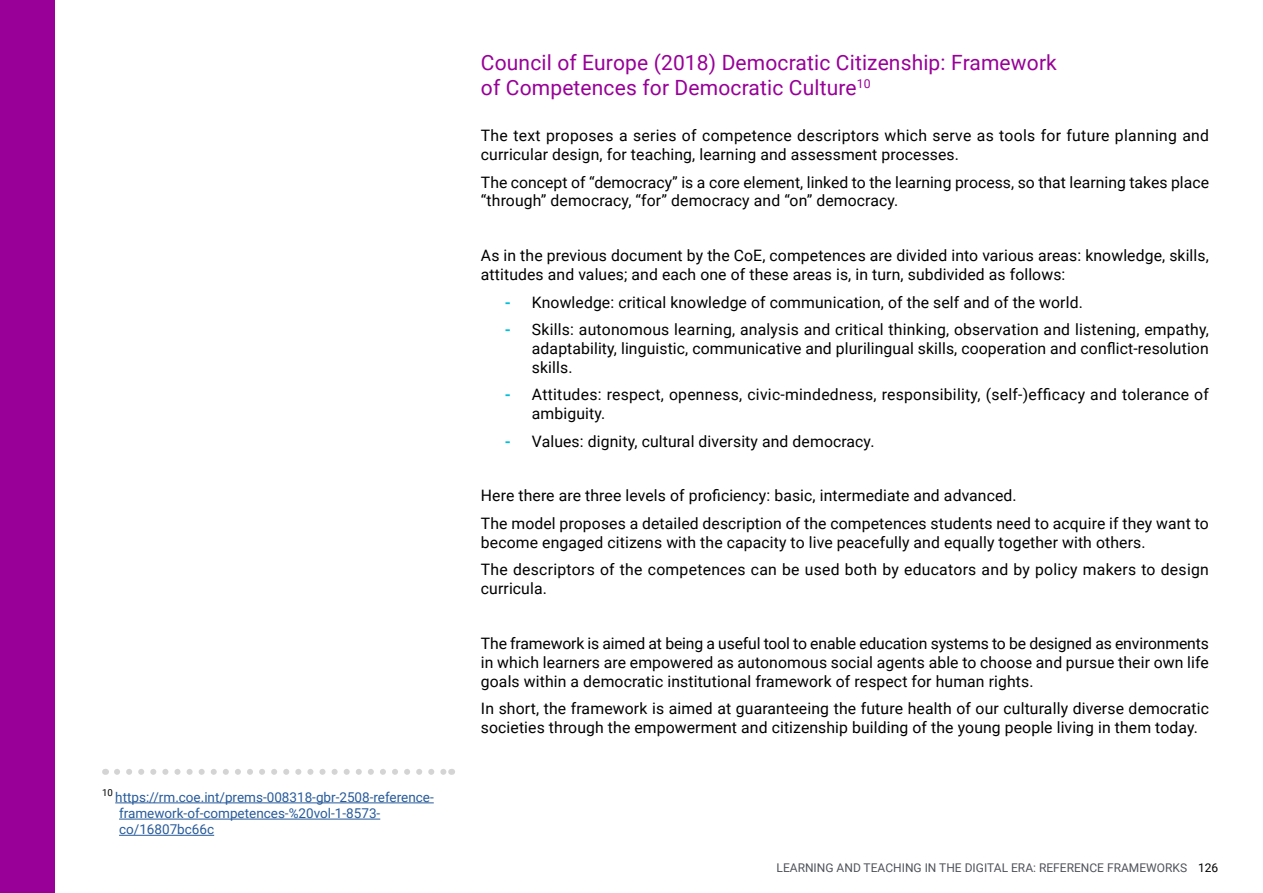
<style>
.page{position:relative;width:1263px;height:893px;background:#fff}
.page>*{position:absolute;margin:0;border:0;box-sizing:border-box;transform-origin:0 0}
.t1{font:21px/25.2px "Roboto";letter-spacing:.005em;color:#980098}
.t2{font:15.75px/18.9px "Roboto";letter-spacing:.005em;color:#000}
.t3{font:13.5px/16.2px "Roboto";color:#275b9b}
.t4{font:12px "Roboto";color:#50535a}
.s1{font-weight:700;color:#00bfd7}
.s2{color:#000}
</style>
<div class="page">
<div style="left:0;top:0;width:54px;height:893px;background:#980098"></div>
<hr style="left:115px;top:802px;width:319px;height:1px;background:#275b9b">
<hr style="left:119px;top:819px;width:261px;height:1px;background:#275b9b">
<hr style="left:119px;top:835px;width:95px;height:1px;background:#275b9b">
<svg style="left:117px;top:769px;width:328px;height:6px"></svg>
<p class="t3" style="left:119px;top:788px;width:316px;text-indent:-17px"><sup>10</sup> https://rm.coe.int/prems-008318-gbr-2508-reference&shy;framework-of-competences-%20vol-1-8573- co/16807bc66c</p>
<h1 class="t1" style="left:481px;top:49px;width:577px">Council of Europe (2018) Democratic Citizenship: Framework of Competences for Democratic Culture<sup>10</sup></h1>
<p class="t2" style="left:481px;top:126px;width:730px">The text proposes a series of competence descriptors which serve as tools for future planning and curricular design, for teaching, learning and assessment processes.</p>
<p class="t2" style="left:481px;top:172px;width:729px">The concept of “democracy” is a core element, linked to the learning process, so that learning takes place “through” democracy, “for” democracy and “on” democracy.</p>
<p class="t2" style="left:481px;top:246px;width:729px">As in the previous document by the CoE, competences are divided into various areas: knowledge, skills, attitudes and values; and each one of these areas is, in turn, subdivided as follows:</p>
<p class="t2" style="left:505px;top:292px;width:579px"><span class="s1">-</span> Knowledge: critical knowledge of communication, of the self and of the world.</p>
<p class="t2" style="left:532px;top:319px;width:678px;text-align:justify;text-indent:-27px"><span class="s1">-</span> Skills: autonomous learning, analysis and critical thinking, observation and listening, empathy, adaptability, linguistic, communicative and plurilingual skills, cooperation and conflict-resolution skills.</p>
<p class="t2" style="left:532px;top:385px;width:678px;text-indent:-27px"><span class="s1">-</span> Attitudes: respect, openness, civic-mindedness, responsibility, (self-)efficacy and tolerance of ambiguity.</p>
<p class="t2" style="left:505px;top:431px;width:371px"><span class="s1">-</span> Values: dignity, cultural diversity and democracy.</p>
<p class="t2" style="left:481px;top:481px;width:729px;line-height:27.5px">Here there are three levels of proficiency: basic, intermediate and advanced.<br>The model proposes a detailed description of the competences students need to acquire if they want to</p>
<p class="t2" style="left:481px;top:528px;width:729px;line-height:27.5px">become engaged citizens with the capacity to live peacefully and equally together with others.<br>The descriptors of the competences can be used both by educators and by policy makers to design</p>
<p class="t2" style="left:481px;top:578px;width:67px">curricula.</p>
<p class="t2" style="left:481px;top:633px;width:729px;text-align:justify">The framework is aimed at being a useful tool to enable education systems to be designed as environments in which learners are empowered as autonomous social agents able to choose and pursue their own life goals within a democratic institutional framework of respect for human rights.</p>
<p class="t2" style="left:481px;top:698px;width:730px">In short, the framework is aimed at guaranteeing the future health of our culturally diverse democratic societies through the empowerment and citizenship building of the young people living in them today.</p>
<p class="t4" style="left:777px;top:859px;width:443px">LEARNING AND TEACHING IN THE DIGITAL ERA: REFERENCE FRAMEWORKS <span class="s2">126</span></p>
</div>
